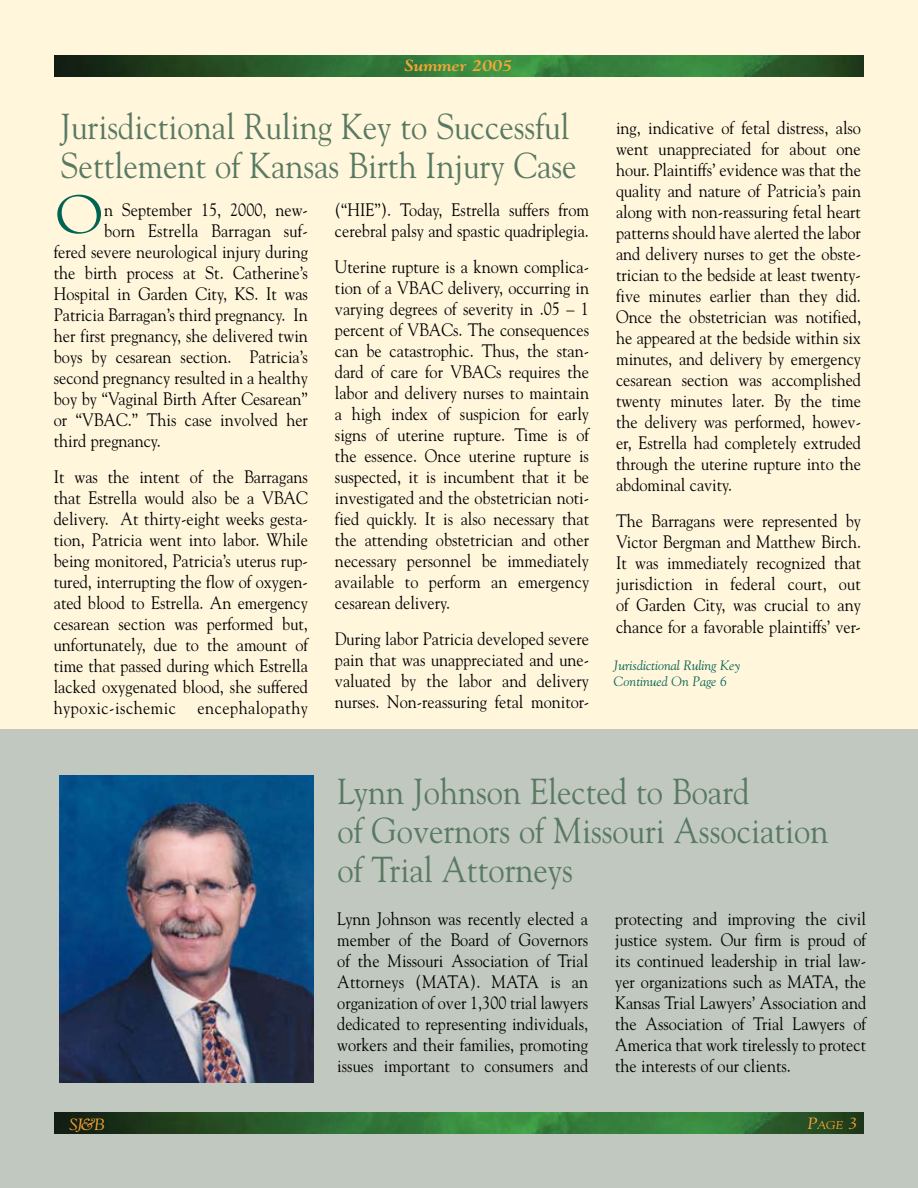
<style>
.page{position:relative;width:918px;height:1188px;background:#fff6dc}
.page>*{position:absolute;margin:0;border:0;box-sizing:border-box;transform-origin:0 0}
.t1{font:54px "Goudy";color:#006453;scale:1.11 1}
.t2{font:36px/39px "Goudy";color:#587962;scale:.9 1}
.t3{font:18px/21px "Goudy";color:#000;text-align:justify;scale:.9 1}
.t4{font:italic 700 16.2px "Goudy";color:#faa634;scale:1.11 1}
.t5{font:italic 16.2px "Goudy";color:#faa634;scale:1.11 1}
.t6{font:italic 13.5px/16.2px "Goudy";color:#006453}
.t7{font:italic 11.4px "Goudy";color:#faa634;scale:1.11 1}
.s1{font-size:16.2px}
</style>
<div class="page">
<div style="left:0;top:730px;width:918px;height:458px;background:#c1c8bf"></div>
<img style="left:59px;top:776px;width:255px;height:307px">
<img style="left:54px;top:56px;width:810px;height:21px">
<img style="left:54px;top:1113px;width:810px;height:21px">
<svg style="left:849px;top:1117px;width:7px;height:12px"></svg>
<p class="t4" style="left:405px;top:55px;width:98px">Summer 2005</p>
<h2 class="t2" style="left:61px;top:106px;width:575px">Jurisdictional Ruling Key to Successful<br>Settlement of Kansas Birth Injury Case</h2>
<h1 class="t1" style="left:56px;top:181px;width:44px">O</h1>
<p class="t3" style="left:104px;top:199px;width:228px">n September 15, 2000, new-</p>
<p class="t3" style="left:104px;top:220px;width:228px">born Estrella Barragan suf-</p>
<p class="t3" style="left:54px;top:241px;width:284px">fered severe neurological injury during</p>
<p class="t3" style="left:54px;top:262px;width:284px">the birth process at St. Catherine’s</p>
<p class="t3" style="left:54px;top:283px;width:284px">Hospital in Garden City, KS. It was</p>
<p class="t3" style="left:54px;top:304px;width:284px">Patricia Barragan’s third pregnancy. In</p>
<p class="t3" style="left:54px;top:325px;width:284px">her first pregnancy, she delivered twin</p>
<p class="t3" style="left:54px;top:346px;width:284px">boys by cesarean section. Patricia’s</p>
<p class="t3" style="left:54px;top:367px;width:284px">second pregnancy resulted in a healthy</p>
<p class="t3" style="left:54px;top:388px;width:284px">boy by “Vaginal Birth After Cesarean”</p>
<p class="t3" style="left:54px;top:409px;width:284px">or “VBAC.” This case involved her</p>
<p class="t3" style="left:54px;top:430px;width:121px">third pregnancy.</p>
<p class="t3" style="left:54px;top:466px;width:284px">It was the intent of the Barragans that Estrella would also be a VBAC delivery. At thirty-eight weeks gesta&shy;tion, Patricia went into labor. While being monitored, Patricia’s uterus rup&shy;tured, interrupting the flow of oxygen&shy;ated blood to Estrella. An emergency cesarean section was performed but, unfortunately, due to the amount of time that passed during which Estrella lacked oxygenated blood, she suffered hypoxic-ischemic encephalopathy</p>
<p class="t3" style="left:335px;top:199px;width:284px">(“HIE”). Today, Estrella suffers from cerebral palsy and spastic quadriplegia.</p>
<p class="t3" style="left:335px;top:256px;width:284px">Uterine rupture is a known complica&shy;tion of a VBAC delivery, occurring in varying degrees of severity in .05 – 1 percent of VBACs. The consequences can be catastrophic. Thus, the stan&shy;dard of care for VBACs requires the labor and delivery nurses to maintain a high index of suspicion for early signs of uterine rupture. Time is of the essence. Once uterine rupture is suspected, it is incumbent that it be investigated and the obstetrician noti&shy;fied quickly. It is also necessary that the attending obstetrician and other necessary personnel be immediately available to perform an emergency cesarean delivery.</p>
<p class="t3" style="left:335px;top:628px;width:284px">During labor Patricia developed severe pain that was unappreciated and une&shy;valuated by the labor and delivery nurses. Non-reassuring fetal monitor-</p>
<p class="t3" style="left:616px;top:117px;width:274px">ing, indicative of fetal distress, also went unappreciated for about one hour. Plaintiffs’ evidence was that the quality and nature of Patricia’s pain along with non-reassuring fetal heart patterns should have alerted the labor and delivery nurses to get the obste&shy;trician to the bedside at least twenty&shy;five minutes earlier than they did.<br>Once the obstetrician was notified, he appeared at the bedside within six minutes, and delivery by emergency cesarean section was accomplished twenty minutes later. By the time the delivery was performed, howev&shy;er, Estrella had completely extruded through the uterine rupture into the abdominal cavity.</p>
<p class="t3" style="left:616px;top:510px;width:274px">The Barragans were represented by Victor Bergman and Matthew Birch.<br>It was immediately recognized that jurisdiction in federal court, out of Garden City, was crucial to any chance for a favorable plaintiffs’ ver-</p>
<p class="t6" style="left:614px;top:657px;width:128px">Jurisdictional Ruling Key<br>Continued On Page 6</p>
<h2 class="t2" style="left:338px;top:771px;width:547px">Lynn Johnson Elected to Board<br>of Governors of Missouri Association of Trial Attorneys</h2>
<p class="t3" style="left:337px;top:908px;width:280px">Lynn Johnson was recently elected a member of the Board of Governors of the Missouri Association of Trial Attorneys (MATA). MATA is an organization of over 1,300 trial lawyers dedicated to representing individuals, workers and their families, promoting issues important to consumers and</p>
<p class="t3" style="left:615px;top:908px;width:280px">protecting and improving the civil justice system. Our firm is proud of its continued leadership in trial law&shy;yer organizations such as MATA, the Kansas Trial Lawyers’ Association and the Association of Trial Lawyers of America that work tirelessly to protect the interests of our clients.</p>
<p class="t5" style="left:69px;top:1114px;width:34px">SJ&amp;B</p>
<p class="t7" style="left:808px;top:1118px;width:34px"><span class="s1">P</span>age</p>
</div>
